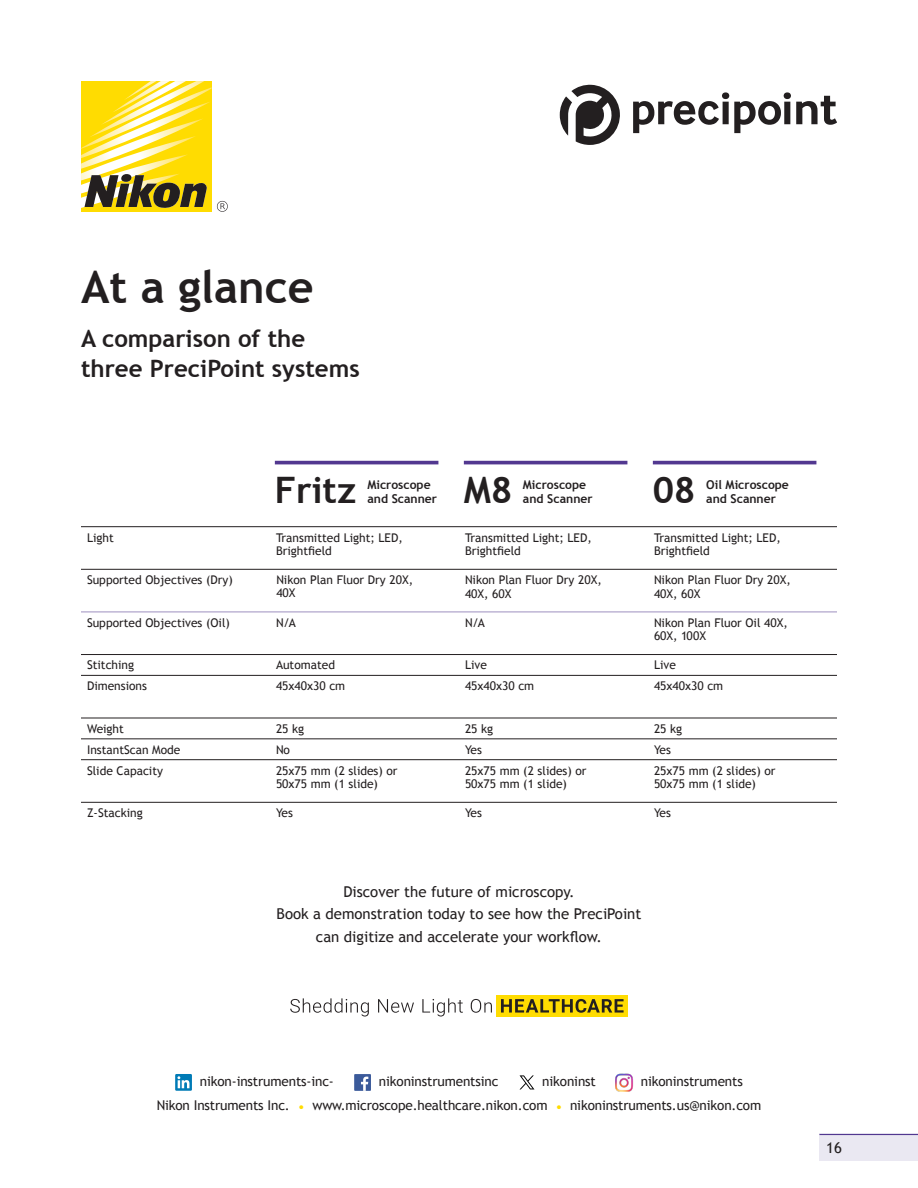
<style>
.page{position:relative;width:918px;height:1188px;background:#fff}
.page>*{position:absolute;margin:0;border:0;box-sizing:border-box;transform-origin:0 0}
.t1{font:700 45px "Trebuchet MS";color:#231f20}
.t2{font:700 36.45px "Trebuchet MS";color:#231f20}
.t3{font:700 24px/30px "Trebuchet MS";color:#231f20}
.t4{font:15px/22.5px "Trebuchet MS";color:#231f20;text-align:center}
.t5{font:13.5px/23.7px "Trebuchet MS";letter-spacing:-.01em;color:#231f20}
.t6{font:700 12.15px/13.4px "Trebuchet MS";color:#231f20}
.t7{font:12px/13.5px "Trebuchet MS";color:#231f20}
.s1{color:#ffdc01}
</style>
<div class="page">
<div style="left:819px;top:1133px;width:99px;height:28px;background:#eae8f2"></div>
<hr style="left:819px;top:1134px;width:99px;height:1px;background:#523890">
<svg style="left:560px;top:84px;width:60px;height:61px"></svg>
<svg style="left:633px;top:92px;width:204px;height:41px"></svg>
<svg style="left:81px;top:81px;width:147px;height:131px"></svg>
<svg style="left:81px;top:527px;width:756px;height:42px"></svg>
<hr style="left:81px;top:569px;width:189px;height:1px;background:#231f20">
<hr style="left:270px;top:569px;width:189px;height:1px;background:#231f20">
<hr style="left:459px;top:569px;width:189px;height:1px;background:#231f20">
<hr style="left:648px;top:569px;width:189px;height:1px;background:#231f20">
<hr style="left:81px;top:612px;width:189px;height:1px;background:#9d90bf">
<hr style="left:270px;top:612px;width:189px;height:1px;background:#9d90bf">
<hr style="left:459px;top:612px;width:189px;height:1px;background:#9d90bf">
<hr style="left:648px;top:612px;width:189px;height:1px;background:#9d90bf">
<hr style="left:81px;top:654px;width:189px;height:1px;background:#231f20">
<hr style="left:270px;top:654px;width:189px;height:1px;background:#231f20">
<hr style="left:459px;top:654px;width:189px;height:1px;background:#231f20">
<hr style="left:648px;top:654px;width:189px;height:1px;background:#231f20">
<hr style="left:81px;top:675px;width:189px;height:1px;background:#231f20">
<hr style="left:270px;top:675px;width:189px;height:1px;background:#231f20">
<hr style="left:459px;top:675px;width:189px;height:1px;background:#231f20">
<hr style="left:648px;top:675px;width:189px;height:1px;background:#231f20">
<hr style="left:81px;top:718px;width:189px;height:1px;background:#231f20">
<hr style="left:270px;top:718px;width:189px;height:1px;background:#231f20">
<hr style="left:459px;top:718px;width:189px;height:1px;background:#231f20">
<hr style="left:648px;top:718px;width:189px;height:1px;background:#231f20">
<hr style="left:81px;top:802px;width:189px;height:1px;background:#231f20">
<hr style="left:270px;top:802px;width:189px;height:1px;background:#231f20">
<hr style="left:459px;top:802px;width:189px;height:1px;background:#231f20">
<hr style="left:648px;top:802px;width:189px;height:1px;background:#231f20">
<hr style="left:81px;top:739px;width:189px;height:1px;background:#231f20">
<hr style="left:270px;top:739px;width:189px;height:1px;background:#231f20">
<hr style="left:459px;top:739px;width:189px;height:1px;background:#231f20">
<hr style="left:648px;top:739px;width:189px;height:1px;background:#231f20">
<hr style="left:81px;top:759px;width:189px;height:1px;background:#231f20">
<hr style="left:270px;top:759px;width:189px;height:1px;background:#231f20">
<hr style="left:459px;top:759px;width:189px;height:1px;background:#231f20">
<hr style="left:648px;top:759px;width:189px;height:1px;background:#231f20">
<hr style="left:81px;top:526px;width:189px;height:1px;background:#231f20">
<hr style="left:270px;top:526px;width:189px;height:1px;background:#231f20">
<hr style="left:459px;top:526px;width:189px;height:1px;background:#231f20">
<hr style="left:648px;top:526px;width:189px;height:1px;background:#231f20">
<hr style="left:275px;top:461px;width:163px;height:3px;background:#523890">
<hr style="left:653px;top:461px;width:163px;height:3px;background:#523890">
<hr style="left:464px;top:461px;width:163px;height:3px;background:#523890">
<div style="left:496px;top:995px;width:132px;height:21px;background:#ffdc01"></div>
<svg style="left:290px;top:998px;width:79px;height:19px"></svg>
<svg style="left:378px;top:999px;width:36px;height:14px"></svg>
<svg style="left:422px;top:998px;width:41px;height:19px"></svg>
<svg style="left:471px;top:999px;width:21px;height:14px"></svg>
<svg style="left:501px;top:999px;width:123px;height:14px"></svg>
<svg style="left:175px;top:1074px;width:17px;height:17px"></svg>
<svg style="left:177px;top:1076px;width:12px;height:12px"></svg>
<div style="left:354px;top:1074px;width:17px;height:17px;background:#3b5a9a"></div>
<svg style="left:361px;top:1077px;width:7px;height:14px"></svg>
<svg style="left:519px;top:1075px;width:15px;height:14px"></svg>
<img style="left:615px;top:1073px;width:18px;height:19px">
<h1 class="t1" style="left:81px;top:259px;width:234px">At a glance</h1>
<h3 class="t3" style="left:81px;top:323px;width:280px">A comparison of the three PreciPoint systems</h3>
<h2 class="t2" style="left:275px;top:467px;width:83px">Fritz</h2>
<p class="t6" style="left:367px;top:478px;width:71px">Microscope and Scanner</p>
<h2 class="t2" style="left:653px;top:467px;width:44px">08</h2>
<p class="t6" style="left:706px;top:478px;width:84px">Oil Microscope</p>
<h2 class="t2" style="left:464px;top:467px;width:50px">M8</h2>
<p class="t6" style="left:523px;top:478px;width:71px">Microscope and Scanner</p>
<p class="t6" style="left:706px;top:492px;width:71px">and Scanner</p>
<p class="t7" style="left:87px;top:531px;width:28px">Light</p>
<p class="t7" style="left:276px;top:531px;width:128px">Transmitted Light; LED,<br>Brightfield</p>
<p class="t7" style="left:465px;top:531px;width:128px">Transmitted Light; LED,<br>Brightfield</p>
<p class="t7" style="left:654px;top:531px;width:128px">Transmitted Light; LED,<br>Brightfield</p>
<p class="t7" style="left:87px;top:573px;width:147px">Supported Objectives (Dry)</p>
<p class="t7" style="left:276px;top:573px;width:138px">Nikon Plan Fluor Dry 20X,<br>40X</p>
<p class="t7" style="left:465px;top:573px;width:138px">Nikon Plan Fluor Dry 20X,<br>40X, 60X</p>
<p class="t7" style="left:654px;top:573px;width:138px">Nikon Plan Fluor Dry 20X,<br>40X, 60X</p>
<p class="t7" style="left:87px;top:616px;width:144px">Supported Objectives (Oil)</p>
<p class="t7" style="left:276px;top:616px;width:21px">N/A</p>
<p class="t7" style="left:465px;top:616px;width:21px">N/A</p>
<p class="t7" style="left:654px;top:616px;width:135px">Nikon Plan Fluor Oil 40X,<br>60X, 100X</p>
<p class="t7" style="left:87px;top:659px;width:49px">Stitching</p>
<p class="t7" style="left:276px;top:659px;width:61px">Automated</p>
<p class="t7" style="left:465px;top:659px;width:23px">Live</p>
<p class="t7" style="left:654px;top:659px;width:23px">Live</p>
<p class="t7" style="left:87px;top:679px;width:61px">Dimensions</p>
<p class="t7" style="left:276px;top:679px;width:71px">45x40x30 cm</p>
<p class="t7" style="left:465px;top:679px;width:71px">45x40x30 cm</p>
<p class="t7" style="left:654px;top:679px;width:71px">45x40x30 cm</p>
<p class="t7" style="left:87px;top:722px;width:38px">Weight</p>
<p class="t7" style="left:276px;top:722px;width:30px">25 kg</p>
<p class="t7" style="left:465px;top:722px;width:30px">25 kg</p>
<p class="t7" style="left:654px;top:722px;width:30px">25 kg</p>
<p class="t7" style="left:87px;top:743px;width:95px">InstantScan Mode</p>
<p class="t7" style="left:276px;top:743px;width:16px">No</p>
<p class="t7" style="left:465px;top:743px;width:18px">Yes</p>
<p class="t7" style="left:654px;top:743px;width:18px">Yes</p>
<p class="t7" style="left:87px;top:764px;width:78px">Slide Capacity</p>
<p class="t7" style="left:276px;top:764px;width:123px">25x75 mm (2 slides) or<br>50x75 mm (1 slide)</p>
<p class="t7" style="left:465px;top:764px;width:123px">25x75 mm (2 slides) or<br>50x75 mm (1 slide)</p>
<p class="t7" style="left:654px;top:764px;width:123px">25x75 mm (2 slides) or<br>50x75 mm (1 slide)</p>
<p class="t7" style="left:87px;top:806px;width:57px">Z-Stacking</p>
<p class="t7" style="left:276px;top:806px;width:18px">Yes</p>
<p class="t7" style="left:465px;top:806px;width:18px">Yes</p>
<p class="t7" style="left:654px;top:806px;width:18px">Yes</p>
<p class="t4" style="left:277px;top:881px;width:366px">Discover the future of microscopy.<br>Book a demonstration today to see how the PreciPoint can digitize and accelerate your workflow.</p>
<p class="t5" style="left:157px;top:1070px;width:606px;text-indent:484px">nikoninstruments<br>Nikon Instruments Inc. <span class="s1">•</span> www.microscope.healthcare.nikon.com <span class="s1">•</span> nikoninstruments.us@nikon.com</p>
<p class="t5" style="left:200px;top:1070px;width:135px">nikon-instruments-inc-</p>
<p class="t5" style="left:379px;top:1070px;width:121px">nikoninstrumentsinc</p>
<p class="t5" style="left:542px;top:1070px;width:55px">nikoninst</p>
<p class="t4" style="left:826px;top:1136px;width:17px">16</p>
</div>
